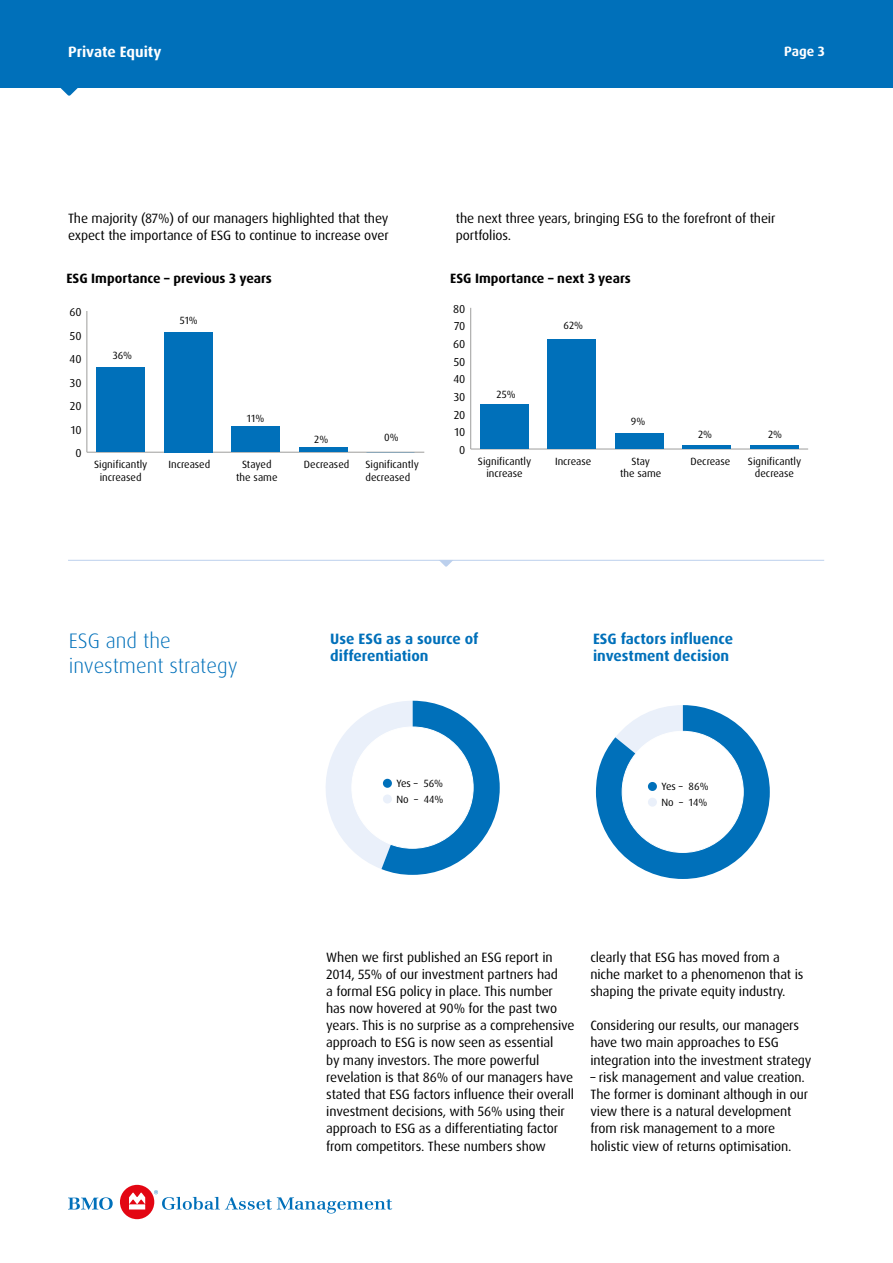
<style>
.page{position:relative;width:893px;height:1263px;background:#fff}
.page>*{position:absolute;margin:0;border:0;box-sizing:border-box;transform-origin:0 0}
.t1{font:300 21px/25.2px "Dax Pro";color:#0070ba}
.t2{font:700 15px/17.2px "Dax Pro";color:#0070ba}
.t3{font:700 15px "Dax Pro";color:#fff}
.t4{font:13.5px/17.1px "Dax Pro";letter-spacing:-.01em;color:#000}
.t5{font:700 13.5px "Dax Pro";color:#000}
.t6{font:700 13.5px "Dax Pro";color:#fff}
.t7{font:11.55px "Dax Pro";color:#000}
.t8{font:10.5px/12.6px "Dax Pro";color:#000;text-align:center}
</style>
<div class="page">
<svg style="left:68px;top:1197px;width:45px;height:13px"></svg>
<div style="left:120px;top:1185px;width:34px;height:34px;background:#e30613;border-radius:50%"></div>
<svg style="left:129px;top:1192px;width:16px;height:17px"></svg>
<svg style="left:154px;top:1190px;width:238px;height:23px"></svg>
<div style="left:0;top:0;width:893px;height:88px;background:#0070ba"></div>
<svg style="left:60px;top:88px;width:18px;height:8px"></svg>
<hr style="left:87px;top:452px;width:337px;height:1px;background:#9d9d9c">
<hr style="left:86px;top:311px;width:1px;height:141px;background:#9d9d9c">
<div style="left:96px;top:367px;width:49px;height:85px;background:#0070ba"></div>
<div style="left:164px;top:332px;width:48px;height:120px;background:#0070ba"></div>
<div style="left:231px;top:426px;width:49px;height:26px;background:#0070ba"></div>
<div style="left:299px;top:447px;width:48px;height:5px;background:#0070ba"></div>
<hr style="left:471px;top:449px;width:337px;height:1px;background:#9d9d9c">
<hr style="left:470px;top:308px;width:1px;height:141px;background:#9d9d9c">
<div style="left:480px;top:405px;width:49px;height:44px;background:#0070ba"></div>
<div style="left:548px;top:340px;width:48px;height:109px;background:#0070ba"></div>
<div style="left:615px;top:433px;width:49px;height:16px;background:#0070ba"></div>
<hr style="left:683px;top:445px;width:48px;height:4px;background:#0070ba">
<hr style="left:750px;top:445px;width:49px;height:4px;background:#0070ba">
<svg style="left:326px;top:701px;width:174px;height:174px"></svg>
<div style="left:352px;top:727px;width:121px;height:121px;background:#fff;border-radius:50%"></div>
<div style="left:383px;top:779px;width:9px;height:9px;background:#0070ba;border-radius:50%"></div>
<div style="left:383px;top:794px;width:9px;height:9px;background:#eaf0fa;border-radius:50%"></div>
<svg style="left:596px;top:705px;width:174px;height:174px"></svg>
<div style="left:622px;top:731px;width:121px;height:121px;background:#fff;border-radius:50%"></div>
<div style="left:648px;top:782px;width:9px;height:9px;background:#0070ba;border-radius:50%"></div>
<div style="left:648px;top:798px;width:9px;height:9px;background:#eaf0fa;border-radius:50%"></div>
<hr style="left:68px;top:560px;width:756px;height:1px;background:#bcd0ed">
<svg style="left:440px;top:561px;width:12px;height:6px"></svg>
<p class="t3" style="left:68px;top:42px;width:95px">Private Equity</p>
<p class="t6" style="left:784px;top:43px;width:42px">Page 3</p>
<p class="t4" style="left:68px;top:210px;width:322px">The majority (87%) of our managers highlighted that they expect the importance of ESG to continue to increase over</p>
<p class="t4" style="left:456px;top:210px;width:321px">the next three years, bringing ESG to the forefront of their portfolios.</p>
<p class="t5" style="left:66px;top:270px;width:207px">ESG Importance – previous 3 years</p>
<p class="t5" style="left:450px;top:270px;width:182px">ESG Importance – next 3 years</p>
<p class="t7" style="left:69px;top:304px;width:14px">60</p>
<p class="t7" style="left:70px;top:328px;width:13px">50</p>
<p class="t8" style="left:180px;top:314px;width:20px">51%</p>
<p class="t7" style="left:453px;top:301px;width:14px">80</p>
<p class="t7" style="left:454px;top:319px;width:13px">70</p>
<p class="t7" style="left:453px;top:337px;width:14px">60</p>
<p class="t8" style="left:564px;top:319px;width:21px">62%</p>
<p class="t7" style="left:70px;top:352px;width:13px">40</p>
<p class="t8" style="left:113px;top:349px;width:21px">36%</p>
<p class="t7" style="left:454px;top:354px;width:13px">50</p>
<p class="t7" style="left:70px;top:375px;width:13px">30</p>
<p class="t7" style="left:453px;top:372px;width:13px">40</p>
<p class="t7" style="left:70px;top:399px;width:13px">20</p>
<p class="t7" style="left:71px;top:422px;width:12px">10</p>
<p class="t7" style="left:75px;top:446px;width:8px">0</p>
<p class="t8" style="left:247px;top:412px;width:19px">11%</p>
<p class="t8" style="left:314px;top:433px;width:16px">2%</p>
<p class="t8" style="left:94px;top:458px;width:55px">Significantly increased</p>
<p class="t8" style="left:168px;top:458px;width:43px">Increased</p>
<p class="t8" style="left:236px;top:458px;width:43px">Stayed the same</p>
<p class="t8" style="left:304px;top:458px;width:47px">Decreased</p>
<p class="t8" style="left:384px;top:431px;width:16px">0%</p>
<p class="t8" style="left:365px;top:458px;width:55px;text-align:left">Significantly decreased</p>
<p class="t7" style="left:454px;top:390px;width:13px">30</p>
<p class="t7" style="left:454px;top:407px;width:13px">20</p>
<p class="t7" style="left:455px;top:425px;width:12px">10</p>
<p class="t7" style="left:459px;top:442px;width:8px">0</p>
<p class="t8" style="left:497px;top:388px;width:21px">25%</p>
<p class="t8" style="left:631px;top:415px;width:16px">9%</p>
<p class="t8" style="left:698px;top:428px;width:16px">2%</p>
<p class="t8" style="left:478px;top:455px;width:55px">Significantly increase</p>
<p class="t8" style="left:555px;top:455px;width:38px">Increase</p>
<p class="t8" style="left:620px;top:455px;width:43px">Stay<br>the same</p>
<p class="t8" style="left:691px;top:455px;width:41px">Decrease</p>
<p class="t8" style="left:768px;top:428px;width:16px">2%</p>
<p class="t8" style="left:748px;top:455px;width:55px">Significantly decrease</p>
<h1 class="t1" style="left:69px;top:628px;width:170px">ESG and the investment strategy</h1>
<p class="t2" style="left:330px;top:630px;width:150px">Use ESG as a source of differentiation</p>
<p class="t8" style="left:396px;top:775px;width:48px;line-height:16.2px;text-align:left">Yes – 56%<br>No – 44%</p>
<p class="t2" style="left:593px;top:630px;width:142px">ESG factors influence investment decision</p>
<p class="t8" style="left:661px;top:778px;width:49px;line-height:16.2px;text-align:left">Yes – 86%<br>No – 14%</p>
<p class="t4" style="left:326px;top:948px;width:250px">When we first published an ESG report in 2014, 55% of our investment partners had<br>a formal ESG policy in place. This number has now hovered at 90% for the past two years. This is no surprise as a comprehensive approach to ESG is now seen as essential<br>by many investors. The more powerful revelation is that 86% of our managers have stated that ESG factors influence their overall investment decisions, with 56% using their approach to ESG as a differentiating factor from competitors. These numbers show</p>
<p class="t4" style="left:590px;top:948px;width:215px">clearly that ESG has moved from a niche market to a phenomenon that is shaping the private equity industry.</p>
<p class="t4" style="left:590px;top:1017px;width:223px">Considering our results, our managers have two main approaches to ESG integration into the investment strategy</p>
<p class="t4" style="left:590px;top:1069px;width:219px">– risk management and value creation.<br>The former is dominant although in our view there is a natural development from risk management to a more holistic view of returns optimisation.</p>
</div>
